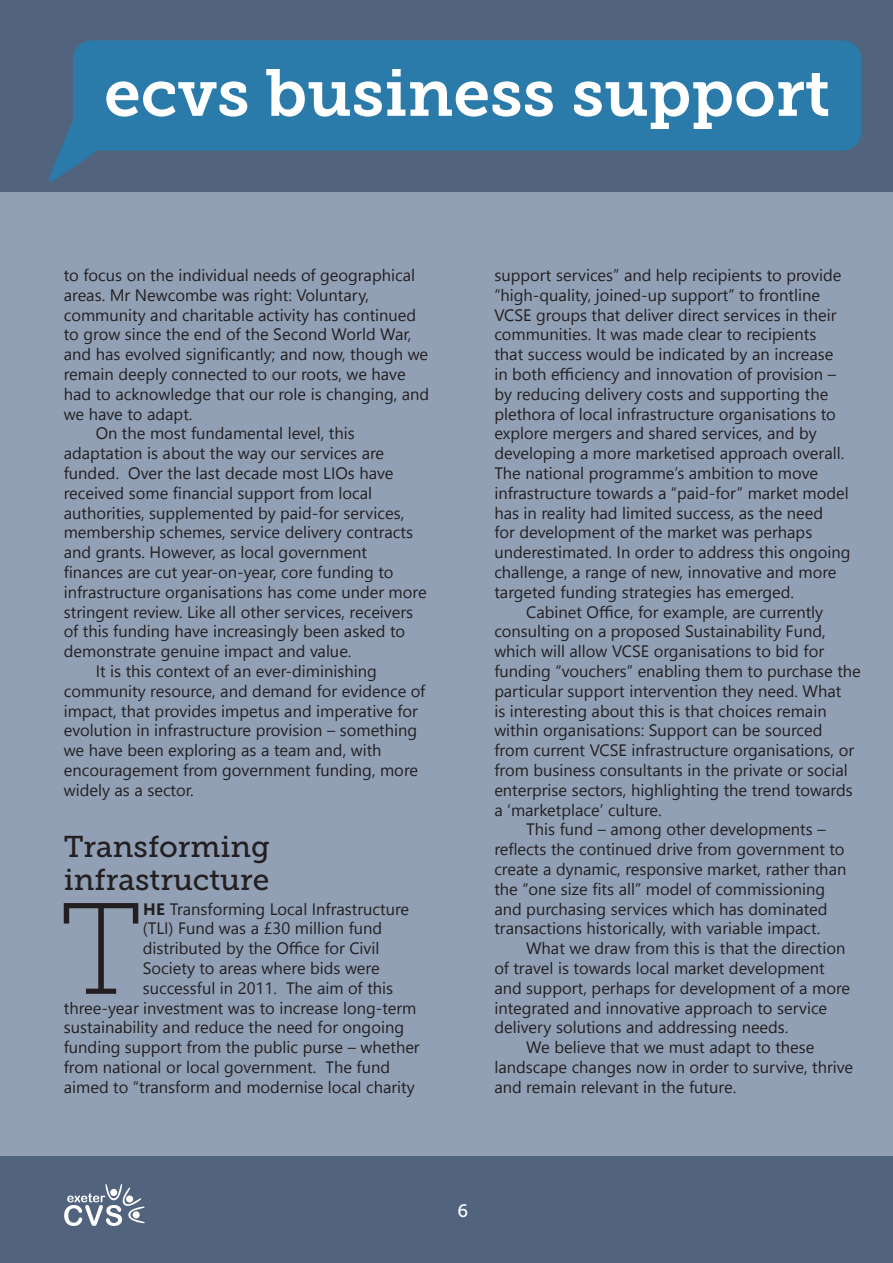
<style>
.page{position:relative;width:893px;height:1263px;background:#91a0b5}
.page>*{position:absolute;margin:0;border:0;box-sizing:border-box;transform-origin:0 0}
.t1{font:129.6px "Museo Slab 100";color:#231f20}
.t2{font:66px "Museo Slab 700";color:#fff}
.t3{font:30px/33px "Museo Slab 500";color:#231f20}
.t4{font:18px "Museo Slab 500";color:#fff}
.t5{font:16.5px "Segoe UI";color:#231f20}
.s1{font-weight:700}
</style>
<div class="page">
<div style="left:0;top:0;width:893px;height:191px;background:#51637d"></div>
<div style="left:0;top:1157px;width:893px;height:106px;background:#51637d"></div>
<svg style="left:64px;top:1184px;width:81px;height:42px"></svg>
<svg style="left:49px;top:120px;width:47px;height:62px"></svg>
<div style="left:73px;top:40px;width:788px;height:111px;background:#2a7ba9;border-radius:18px"></div>
<h2 class="t2" style="left:104px;top:56px;width:728px">ecvs business support</h2>
<p class="t5" style="left:64px;top:262px;width:353px">to focus on the individual needs of geographical</p>
<p class="t5" style="left:64px;top:282px;width:307px">areas. Mr Newcombe was right: Voluntary,</p>
<p class="t5" style="left:64px;top:301px;width:354px">community and charitable activity has continued</p>
<p class="t5" style="left:64px;top:321px;width:349px">to grow since the end of the Second World War,</p>
<p class="t5" style="left:64px;top:341px;width:366px">and has evolved significantly; and now, though we</p>
<p class="t5" style="left:64px;top:361px;width:343px">remain deeply connected to our roots, we have</p>
<p class="t5" style="left:64px;top:381px;width:367px">had to acknowledge that our role is changing, and</p>
<p class="t5" style="left:64px;top:400px;width:130px">we have to adapt.</p>
<p class="t5" style="left:96px;top:420px;width:261px">On the most fundamental level, this</p>
<p class="t5" style="left:64px;top:440px;width:322px">adaptation is about the way our services are</p>
<p class="t5" style="left:64px;top:460px;width:331px">funded. Over the last decade most LIOs have</p>
<p class="t5" style="left:64px;top:480px;width:310px">received some financial support from local</p>
<p class="t5" style="left:64px;top:499px;width:342px">authorities, supplemented by paid-for services,</p>
<p class="t5" style="left:64px;top:519px;width:351px">membership schemes, service delivery contracts</p>
<p class="t5" style="left:64px;top:539px;width:305px">and grants. However, as local government</p>
<p class="t5" style="left:64px;top:559px;width:331px">finances are cut year-on-year, core funding to</p>
<p class="t5" style="left:64px;top:579px;width:364px">infrastructure organisations has come under more</p>
<p class="t5" style="left:64px;top:598px;width:351px">stringent review. Like all other services, receivers</p>
<p class="t5" style="left:64px;top:618px;width:343px">of this funding have increasingly been asked to</p>
<p class="t5" style="left:64px;top:638px;width:289px">demonstrate genuine impact and value.</p>
<p class="t5" style="left:96px;top:658px;width:283px">It is this context of an ever-diminishing</p>
<p class="t5" style="left:64px;top:678px;width:363px">community resource, and demand for evidence of</p>
<p class="t5" style="left:64px;top:697px;width:356px">impact, that provides impetus and imperative for</p>
<p class="t5" style="left:64px;top:717px;width:355px">evolution in infrastructure provision – something</p>
<p class="t5" style="left:64px;top:737px;width:319px">we have been exploring as a team and, with</p>
<p class="t5" style="left:64px;top:757px;width:356px">encouragement from government funding, more</p>
<p class="t5" style="left:64px;top:777px;width:131px">widely as a sector.</p>
<h3 class="t3" style="left:64px;top:830px;width:208px">Transforming infrastructure</h3>
<h1 class="t1" style="left:59px;top:880px;width:85px">T</h1>
<p class="t5" style="left:143px;top:895px;width:268px"><span class="s1">HE</span> Transforming Local Infrastructure</p>
<p class="t5" style="left:143px;top:915px;width:241px">(TLI) Fund was a £30 million fund</p>
<p class="t5" style="left:143px;top:935px;width:238px">distributed by the Office for Civil</p>
<p class="t5" style="left:143px;top:955px;width:238px">Society to areas where bids were</p>
<p class="t5" style="left:143px;top:975px;width:252px">successful in 2011. The aim of this</p>
<p class="t5" style="left:64px;top:994px;width:354px">three-year investment was to increase long-term</p>
<p class="t5" style="left:64px;top:1014px;width:342px">sustainability and reduce the need for ongoing</p>
<p class="t5" style="left:64px;top:1034px;width:357px">funding support from the public purse – whether</p>
<p class="t5" style="left:64px;top:1054px;width:328px">from national or local government. The fund</p>
<p class="t5" style="left:64px;top:1074px;width:352px">aimed to “transform and modernise local charity</p>
<p class="t5" style="left:494px;top:262px;width:349px">support services” and help recipients to provide</p>
<p class="t5" style="left:494px;top:282px;width:327px">“high-quality, joined-up support” to frontline</p>
<p class="t5" style="left:494px;top:301px;width:344px">VCSE groups that deliver direct services in their</p>
<p class="t5" style="left:494px;top:321px;width:324px">communities. It was made clear to recipients</p>
<p class="t5" style="left:494px;top:341px;width:341px">that success would be indicated by an increase</p>
<p class="t5" style="left:494px;top:361px;width:343px">in both efficiency and innovation of provision –</p>
<p class="t5" style="left:494px;top:381px;width:335px">by reducing delivery costs and supporting the</p>
<p class="t5" style="left:494px;top:400px;width:343px">plethora of local infrastructure organisations to</p>
<p class="t5" style="left:494px;top:420px;width:324px">explore mergers and shared services, and by</p>
<p class="t5" style="left:494px;top:440px;width:351px">developing a more marketised approach overall.</p>
<p class="t5" style="left:494px;top:460px;width:325px">The national programme’s ambition to move</p>
<p class="t5" style="left:494px;top:480px;width:356px">infrastructure towards a “paid-for” market model</p>
<p class="t5" style="left:494px;top:499px;width:330px">has in reality had limited success, as the need</p>
<p class="t5" style="left:494px;top:519px;width:319px">for development of the market was perhaps</p>
<p class="t5" style="left:494px;top:539px;width:358px">underestimated. In order to address this ongoing</p>
<p class="t5" style="left:494px;top:559px;width:344px">challenge, a range of new, innovative and more</p>
<p class="t5" style="left:494px;top:579px;width:301px">targeted funding strategies has emerged.</p>
<p class="t5" style="left:526px;top:598px;width:298px">Cabinet Office, for example, are currently</p>
<p class="t5" style="left:494px;top:618px;width:333px">consulting on a proposed Sustainability Fund,</p>
<p class="t5" style="left:494px;top:638px;width:331px">which will allow VCSE organisations to bid for</p>
<p class="t5" style="left:494px;top:658px;width:368px">funding “vouchers” enabling them to purchase the</p>
<p class="t5" style="left:494px;top:678px;width:348px">particular support intervention they need. What</p>
<p class="t5" style="left:494px;top:697px;width:334px">is interesting about this is that choices remain</p>
<p class="t5" style="left:494px;top:717px;width:330px">within organisations: Support can be sourced</p>
<p class="t5" style="left:494px;top:737px;width:361px">from current VCSE infrastructure organisations, or</p>
<p class="t5" style="left:494px;top:757px;width:355px">from business consultants in the private or social</p>
<p class="t5" style="left:494px;top:777px;width:360px">enterprise sectors, highlighting the trend towards</p>
<p class="t5" style="left:494px;top:796px;width:169px">a ‘marketplace’ culture.</p>
<p class="t5" style="left:526px;top:816px;width:301px">This fund – among other developments –</p>
<p class="t5" style="left:494px;top:836px;width:352px">reflects the continued drive from government to</p>
<p class="t5" style="left:494px;top:856px;width:354px">create a dynamic, responsive market, rather than</p>
<p class="t5" style="left:494px;top:876px;width:332px">the “one size fits all” model of commissioning</p>
<p class="t5" style="left:494px;top:895px;width:335px">and purchasing services which has dominated</p>
<p class="t5" style="left:494px;top:915px;width:327px">transactions historically, with variable impact.</p>
<p class="t5" style="left:526px;top:935px;width:321px">What we draw from this is that the direction</p>
<p class="t5" style="left:494px;top:955px;width:332px">of travel is towards local market development</p>
<p class="t5" style="left:494px;top:975px;width:357px">and support, perhaps for development of a more</p>
<p class="t5" style="left:494px;top:994px;width:334px">integrated and innovative approach to service</p>
<p class="t5" style="left:494px;top:1014px;width:296px">delivery solutions and addressing needs.</p>
<p class="t5" style="left:526px;top:1034px;width:290px">We believe that we must adapt to these</p>
<p class="t5" style="left:494px;top:1054px;width:360px">landscape changes now in order to survive, thrive</p>
<p class="t5" style="left:494px;top:1074px;width:243px">and remain relevant in the future.</p>
<p class="t4" style="left:458px;top:1200px;width:12px">6</p>
</div>
